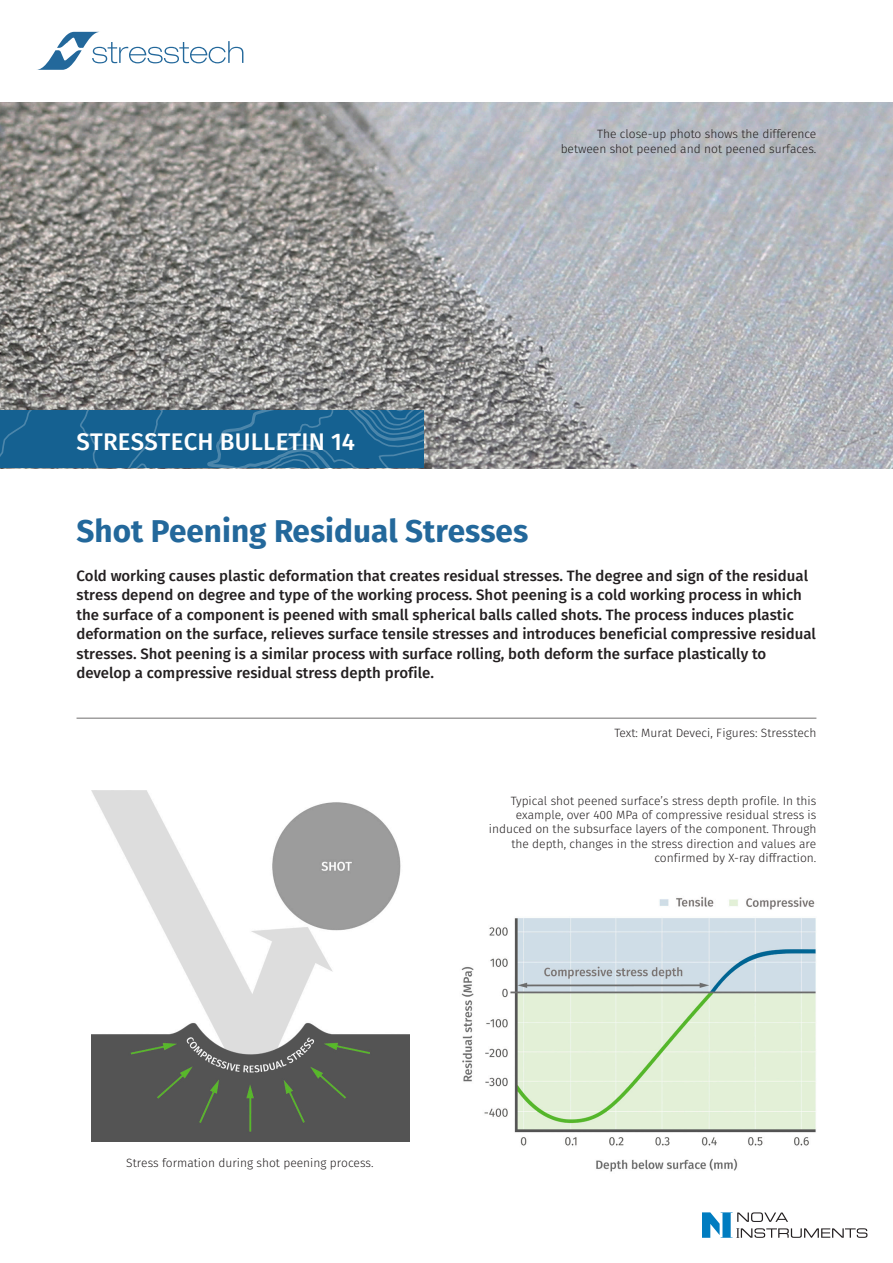
<style>
.page{position:relative;width:893px;height:1263px;background:#fff}
.page>*{position:absolute;margin:0;border:0;box-sizing:border-box;transform-origin:0 0}
.Heading1{font:700 31.5px "Fira Sans";color:#23689b}
.Bulletin_number{font:500 24px "Fira Sans";letter-spacing:.01em;color:#fff}
.Ingress{font:500 15px/19.5px "Fira Sans";color:#231f20}
.Figure{font:300 12px/14.4px "Fira Sans";color:#231f20;text-align:right}
</style>
<div class="page">
<img style="left:0;top:103px;width:893px;height:365px">
<svg style="left:0;top:410px;width:423px;height:58px;background:#1a6493"></svg>
<svg style="left:702px;top:1212px;width:165px;height:26px"></svg>
<svg style="left:37px;top:32px;width:206px;height:38px"></svg>
<hr style="left:77px;top:718px;width:739px;height:1px;background:#706f6f">
<img style="left:91px;top:790px;width:318px;height:351px">
<img style="left:461px;top:896px;width:355px;height:276px">
<p class="Bulletin_number" style="left:77px;top:425px;width:280px">STRESSTECH BULLETIN 14</p>
<p class="Figure" style="left:561px;top:128px;width:257px">The close-up photo shows the difference between shot peened and not peened surfaces.</p>
<p class="Heading1" style="left:77px;top:508px;width:453px">Shot Peening Residual Stresses</p>
<p class="Ingress" style="left:77px;top:567px;width:741px">Cold working causes plastic deformation that creates residual stresses. The degree and sign of the residual stress depend on degree and type of the working process. Shot peening is a cold working process in which the surface of a component is peened with small spherical balls called shots. The process induces plastic deformation on the surface, relieves surface tensile stresses and introduces beneficial compressive residual stresses. Shot peening is a similar process with surface rolling, both deform the surface plastically to develop a compressive residual stress depth profile.</p>
<p class="Figure" style="left:615px;top:727px;width:203px">Text: Murat Deveci, Figures: Stresstech</p>
<p class="Figure" style="left:489px;top:794px;width:329px">Typical shot peened surface’s stress depth profile. In this example, over 400 MPa of compressive residual stress is induced on the subsurface layers of the component. Through the depth, changes in the stress direction and values are confirmed by X-ray diffraction.</p>
<p class="Figure" style="left:126px;top:1157px;width:249px">Stress formation during shot peening process.</p>
</div>
